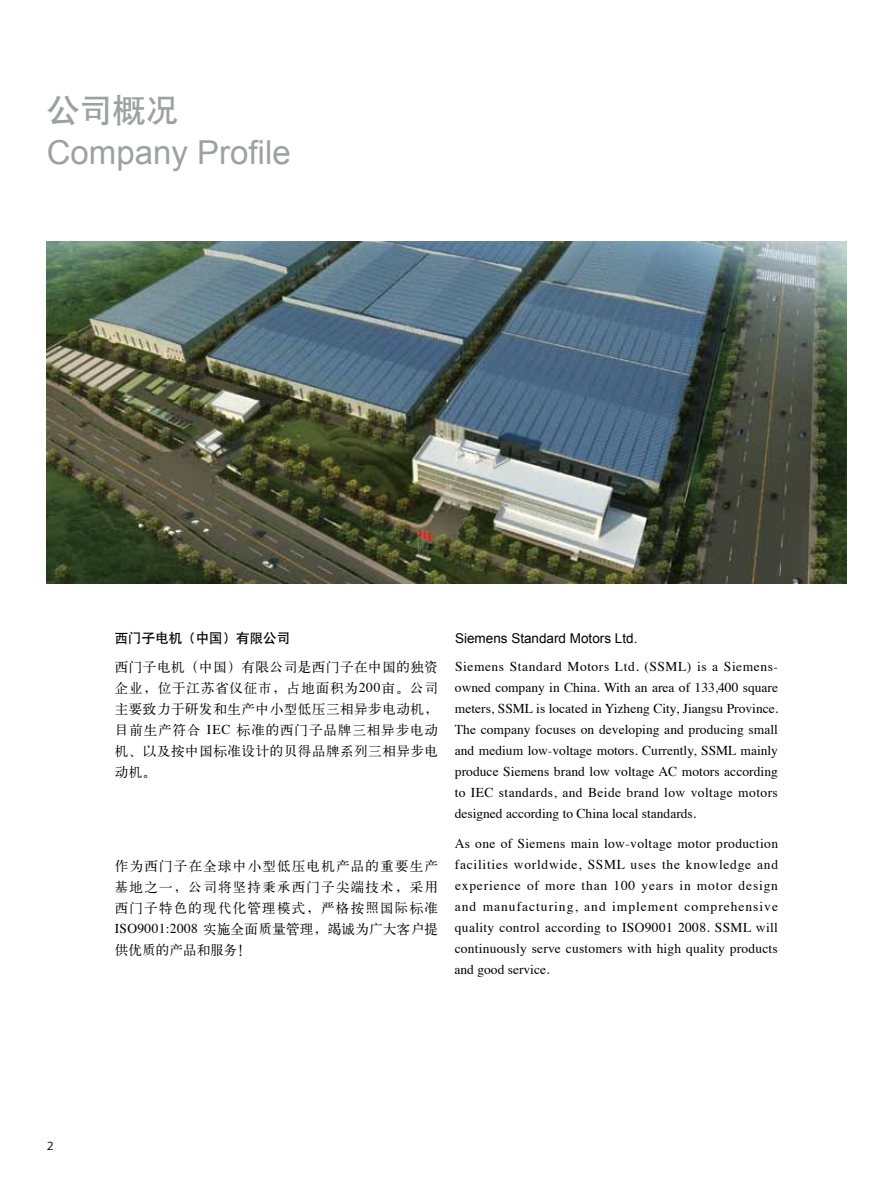
<style>
.page{position:relative;width:893px;height:1191px;background:#fff}
.page>*{position:absolute;margin:0;border:0;box-sizing:border-box;transform-origin:0 0}
.t1{font:33px "Arial";color:#9fa0a0}
.t2{font:33px "H Yb 1 gj";color:#9fa0a0}
.t3{font:13.5px/21px "Times";color:#000;text-align:justify}
.t4{font:13.5px/21px "H Ya 1 gj";letter-spacing:.045em;color:#000;text-align:justify}
.t5{font:13.5px "Arial";color:#000}
.t6{font:13.5px "H Yb 1 gj";color:#000}
.t7{font:12px "Siemens Sans";color:#000}
.s1{font-family:"Times"}
</style>
<div class="page">
<img style="left:47px;top:242px;width:799px;height:341px">
<h1 class="t2" style="left:47px;top:93px;width:133px">公司概况</h1>
<h1 class="t1" style="left:47px;top:131px;width:245px">Company Profile</h1>
<p class="t6" style="left:115px;top:631px;width:177px">西门子电机（中国）有限公司</p>
<p class="t4" style="left:115px;top:656px;width:325px">西门子电机（中国）有限公司是西门子在中国的独资企业，位于江苏省仪征市，占地面积为<span class="s1">200</span>亩。公司主要致力于研发和生产中小型低压三相异步电动机，目前生产符合 <span class="s1">IEC</span> 标准的西门子品牌三相异步电动机、以及按中国标准设计的贝得品牌系列三相异步电动机。</p>
<p class="t4" style="left:115px;top:855px;width:325px">作为西门子在全球中小型低压电机产品的重要生产基地之一，公司将坚持秉承西门子尖端技术，采用西门子特色的现代化管理模式，严格按照国际标准<span class="s1">ISO9001:2008</span> 实施全面质量管理，竭诚为广大客户提供优质的产品和服务！</p>
<p class="t5" style="left:455px;top:629px;width:184px">Siemens Standard Motors Ltd.</p>
<p class="t3" style="left:455px;top:655px;width:325px">Siemens Standard Motors Ltd. (SSML) is a Siemens&shy;owned company in China. With an area of 133,400 square meters, SSML is located in Yizheng City, Jiangsu Province.<br>The company focuses on developing and producing small and medium low-voltage motors. Currently, SSML mainly produce Siemens brand low voltage AC motors according to IEC standards, and Beide brand low voltage motors designed according to China local standards.</p>
<p class="t3" style="left:455px;top:831px;width:325px">As one of Siemens main low-voltage motor production facilities worldwide, SSML uses the knowledge and experience of more than 100 years in motor design and manufacturing, and implement comprehensive quality control according to ISO9001 2008. SSML will continuously serve customers with high quality products and good service.</p>
<p class="t7" style="left:47px;top:1139px;width:8px">2</p>
</div>
